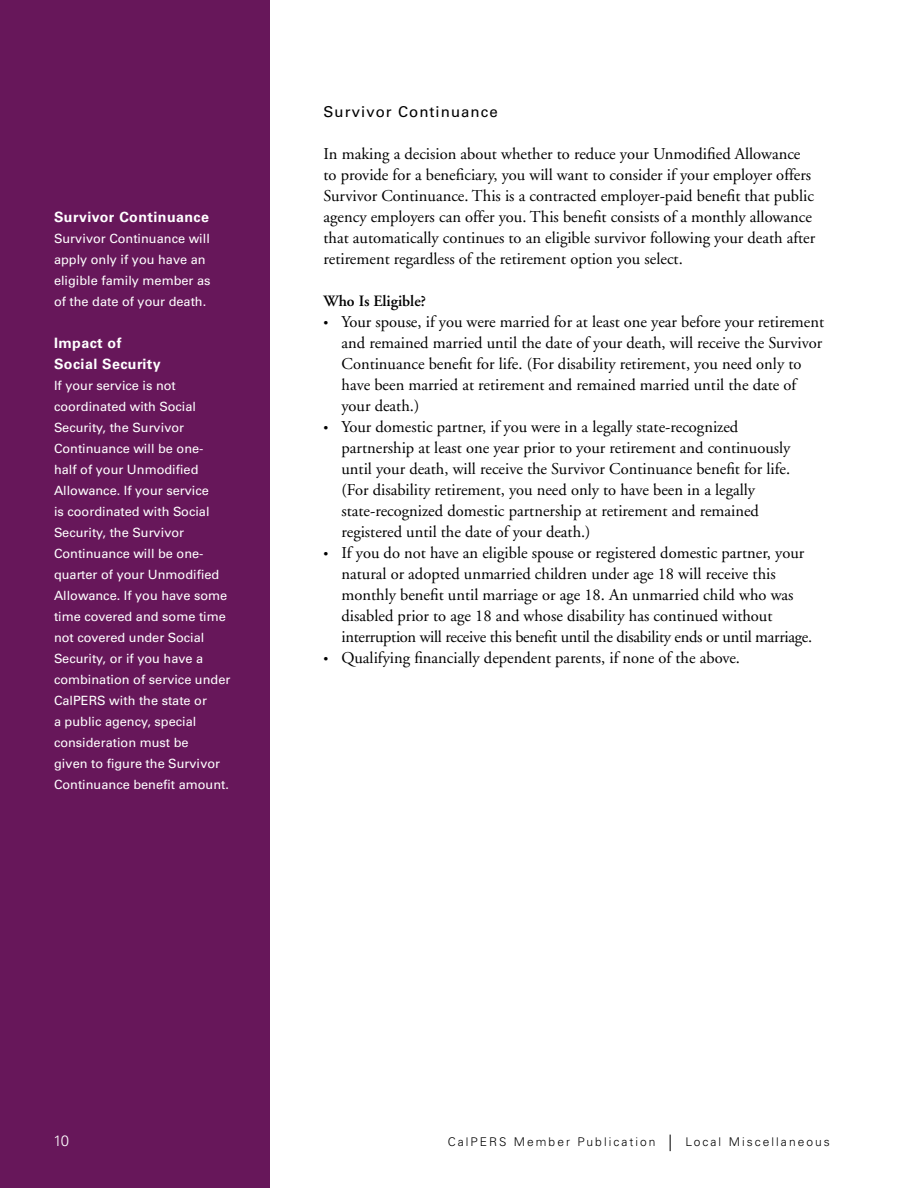
<style>
.page{position:relative;width:918px;height:1188px;background:#fff}
.page>*{position:absolute;margin:0;border:0;box-sizing:border-box;transform-origin:0 0}
.t1{font:16.5px/21px "Wcqnkc A Garamond";color:#000}
.t2{font:600 15.75px "Cvfytm A Garamond";color:#000}
.t3{font:15px "Qdwqjw Univers";letter-spacing:.07em;color:#000}
.t4{font:300 15px "Vftjgm Univers";color:#fff}
.t5{font:700 14.25px/21px "Rswfnk Univers";letter-spacing:.03em;color:#fff}
.t6{font:12.75px/21px "Qdwqjw Univers";color:#fff}
.t7{font:300 12px "Crcwwd Univers";letter-spacing:.17em;color:#000}
.s1{font-size:12.75px}
.s2{font-size:16.5px}
</style>
<div class="page">
<div style="left:0;top:0;width:270px;height:1188px;background:#67175a"></div>
<p class="t5" style="left:54px;top:207px;width:157px">Survivor Continuance</p>
<p class="t6" style="left:54px;top:228px;width:158px">Survivor Continuance will apply only if you have an eligible family member as of the date of your death.</p>
<p class="t5" style="left:54px;top:333px;width:108px">Impact of<br>Social Security</p>
<p class="t6" style="left:54px;top:375px;width:178px">If your service is not coordinated with Social<br>Security, the Survivor<br>Continuance will be one-<br>half of your Unmodified<br>Allowance. If your service<br>is coordinated with Social<br>Security, the Survivor<br>Continuance will be one&shy;quarter of your Unmodified<br>Allowance. If you have some time covered and some time not covered under Social<br>Security, or if you have a combination of service under<br>CalPERS with the state or<br>a public agency, special consideration must be<br>given to figure the Survivor<br>Continuance benefit amount.</p>
<h3 class="t3" style="left:324px;top:103px;width:176px">Survivor Continuance</h3>
<p class="t1" style="left:324px;top:144px;width:493px">In making a decision about whether to reduce your Unmodified Allowance to provide for a beneficiary, you will want to consider if your employer offers Survivor Continuance. This is a contracted employer-paid benefit that public agency employers can offer you. This benefit consists of a monthly allowance that automatically continues to an eligible survivor following your death after retirement regardless of the retirement option you select.</p>
<h4 class="t2" style="left:324px;top:292px;width:104px">Who Is Eligible?</h4>
<p class="t1" style="left:342px;top:312px;width:484px;text-indent:-18px"><span class="s1">•</span> Your spouse, if you were married for at least one year before your retirement and remained married until the date of your death, will receive the Survivor Continuance benefit for life. (For disability retirement, you need only to have been married at retirement and remained married until the date of your death.)</p>
<p class="t1" style="left:342px;top:417px;width:451px;text-indent:-18px"><span class="s1">•</span> Your domestic partner, if you were in a legally state-recognized partnership at least one year prior to your retirement and continuously until your death, will receive the Survivor Continuance benefit for life. (For disability retirement, you need only to have been in a legally state-recognized domestic partnership at retirement and remained registered until the date of your death.)</p>
<p class="t1" style="left:342px;top:543px;width:472px;text-indent:-18px"><span class="s1">•</span> If you do not have an eligible spouse or registered domestic partner, your natural or adopted unmarried children under age 18 will receive this monthly benefit until marriage or age 18. An unmarried child who was disabled prior to age 18 and whose disability has continued without interruption will receive this benefit until the disability ends or until marriage.</p>
<p class="t1" style="left:324px;top:648px;width:418px"><span class="s1">•</span> Qualifying financially dependent parents, if none of the above.</p>
<p class="t4" style="left:54px;top:1132px;width:17px">10</p>
<p class="t7" style="left:448px;top:1135px;width:384px">CalPERS Member Publication <span class="s2">|</span> Local Miscellaneous</p>
</div>
